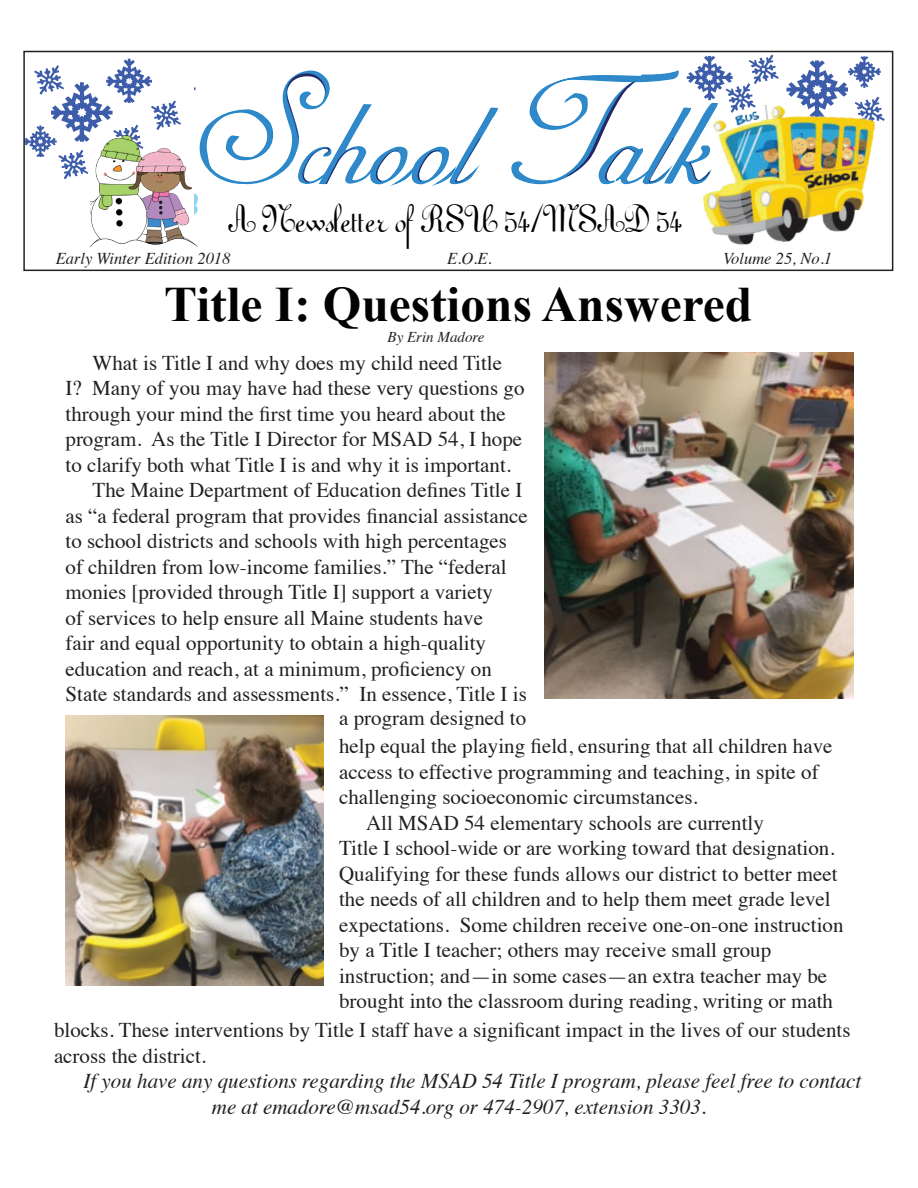
<style>
.page{position:relative;width:918px;height:1188px;background:#fff}
.page>*{position:absolute;margin:0;border:0;box-sizing:border-box;transform-origin:0 0}
.t1{font:179.55px "Adine Kirnberg";color:#3189c9}
.t2{font:700 49.5px "Times New Roman";color:#010203}
.t3{font:46.95px "Gessele";color:#010203}
.t4{font:21px/25.5px "Times";color:#231f20}
.t5{font:italic 21px/25.5px "Times";color:#231f20}
.t6{font:italic 16.5px "Times";color:#231f20}
.t7{font:italic 15px "Times";color:#231f20}
.s1{font-family:"Adine Kirnberg Alternate"}
</style>
<div class="page">
<img style="left:66px;top:716px;width:258px;height:270px">
<img style="left:545px;top:352px;width:308px;height:346px">
<svg style="left:194px;top:70px;width:304px;height:142px"></svg>
<svg style="left:786px;top:56px;width:95px;height:37px"></svg>
<svg style="left:511px;top:55px;width:268px;height:130px"></svg>
<img style="left:693px;top:93px;width:192px;height:152px">
<svg style="left:26px;top:59px;width:155px;height:120px"></svg>
<div style="left:23px;top:51px;width:870px;height:220px;border:2px solid #231f20"></div>
<img style="left:90px;top:136px;width:107px;height:111px">
<p class="t1" style="left:194px;top:44px;width:517px">S<span class="s1">choo</span>l Talk</p>
<p class="t3" style="left:228px;top:202px;width:455px">A Newsletter of RSU 54/MSAD 54</p>
<p class="t6" style="left:56px;top:244px;width:176px">Early Winter Edition 2018</p>
<p class="t6" style="left:447px;top:244px;width:46px">E.O.E.</p>
<p class="t6" style="left:723px;top:244px;width:111px">Volume 25, No.1</p>
<p class="t2" style="left:164px;top:270px;width:590px">Title I: Questions Answered</p>
<p class="t4" style="left:66px;top:348px;width:460px;text-indent:27px">What is Title I and why does my child need Title<br>I? Many of you may have had these very questions go through your mind the first time you heard about the program. As the Title I Director for MSAD 54, I hope to clarify both what Title I is and why it is important.</p>
<p class="t4" style="left:93px;top:476px;width:431px">The Maine Department of Education defines Title I</p>
<p class="t4" style="left:66px;top:501px;width:464px">as “a federal program that provides financial assistance</p>
<p class="t4" style="left:66px;top:527px;width:443px">to school districts and schools with high percentages</p>
<p class="t4" style="left:66px;top:552px;width:443px">of children from low-income families.” The “federal</p>
<p class="t4" style="left:66px;top:578px;width:429px">monies [provided through Title I] support a variety</p>
<p class="t4" style="left:66px;top:603px;width:419px">of services to help ensure all Maine students have</p>
<p class="t4" style="left:66px;top:629px;width:422px">fair and equal opportunity to obtain a high-quality</p>
<p class="t4" style="left:66px;top:654px;width:428px">education and reach, at a minimum, proficiency on</p>
<p class="t4" style="left:66px;top:680px;width:463px">State standards and assessments.” In essence, Title I is</p>
<p class="t4" style="left:339px;top:704px;width:189px">a program designed to</p>
<p class="t4" style="left:339px;top:732px;width:495px">help equal the playing field, ensuring that all children have access to effective programming and teaching, in spite of challenging socioeconomic circumstances.</p>
<p class="t4" style="left:366px;top:808px;width:399px">All MSAD 54 elementary schools are currently</p>
<p class="t4" style="left:339px;top:834px;width:506px">Title I school-wide or are working toward that designation.<br>Qualifying for these funds allows our district to better meet the needs of all children and to help them meet grade level expectations. Some children receive one-on-one instruction by a Title I teacher; others may receive small group instruction; and—in some cases—an extra teacher may be brought into the classroom during reading, writing or math</p>
<p class="t4" style="left:54px;top:1016px;width:798px">blocks. These interventions by Title I staff have a significant impact in the lives of our students across the district.</p>
<p class="t5" style="left:212px;top:1067px;width:651px;text-indent:-128px">If you have any questions regarding the MSAD 54 Title I program, please feel free to contact me at emadore@msad54.org or 474-2907, extension 3303.</p>
<p class="t7" style="left:388px;top:324px;width:98px">By Erin Madore</p>
</div>
